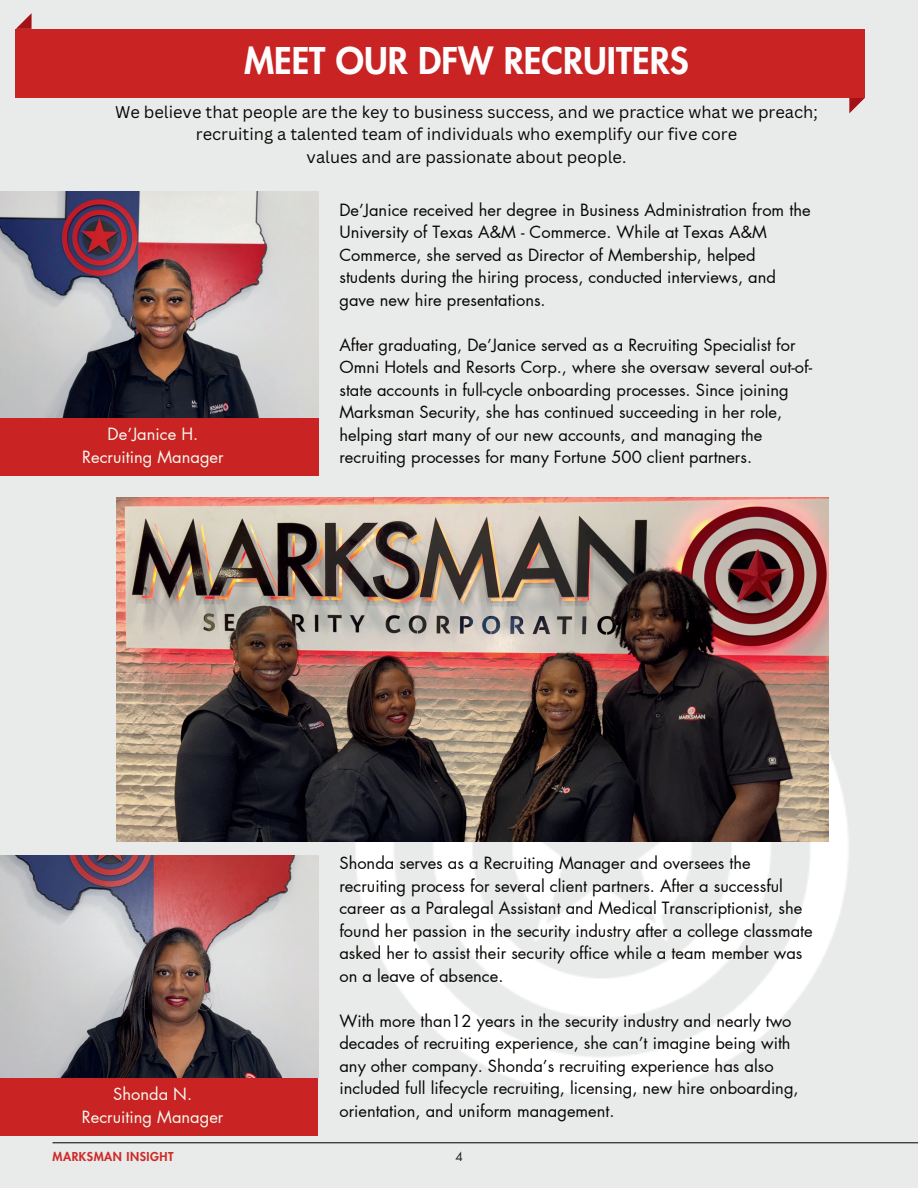
<style>
.page{position:relative;width:918px;height:1188px;background:#e9eaea}
.page>*{position:absolute;margin:0;border:0;box-sizing:border-box;transform-origin:0 0}
.t1{font:800 36px "Futura LT Pro";color:#fdfdfe}
.t2{font:16.5px/22.5px "Futura LT Pro";color:#080704}
.t3{font:16.5px/22.5px "Canva Sans";color:#080704;text-align:center}
.t4{font:16.5px/22.5px "Futura LT Pro";color:#f5f9ef;text-align:center}
.t5{font:800 12px "Futura LT Pro";letter-spacing:.045em;color:#ce2a27}
.t6{font:12px "Futura LT Pro";color:#212020}
</style>
<div class="page">
<svg style="left:849px;top:98px;width:16px;height:15px"></svg>
<div style="left:16px;top:29px;width:849px;height:69px;background:#c92323"></div>
<svg style="left:16px;top:13px;width:16px;height:16px"></svg>
<hr style="left:53px;top:1142px;width:865px;height:1px;background:#16191d">
<div style="left:0;top:418px;width:318px;height:58px;background:#c92323"></div>
<div style="left:0;top:1078px;width:318px;height:58px;background:#c92323"></div>
<img style="left:0;top:192px;width:319px;height:226px">
<img style="left:0;top:855px;width:319px;height:223px">
<img style="left:343px;top:753px;width:506px;height:343px">
<img style="left:116px;top:498px;width:713px;height:343px">
<p class="t1" style="left:244px;top:33px;width:446px">MEET OUR DFW RECRUITERS</p>
<p class="t3" style="left:115px;top:101px;width:704px">We believe that people are the key to business success, and we practice what we preach; recruiting a talented team of individuals who exemplify our five core<br>values and are passionate about people.</p>
<p class="t2" style="left:339px;top:198px;width:473px">De’Janice received her degree in Business Administration from the University of Texas A&amp;M - Commerce. While at Texas A&amp;M Commerce, she served as Director of Membership, helped students during the hiring process, conducted interviews, and gave new hire presentations.</p>
<p class="t2" style="left:339px;top:333px;width:474px">After graduating, De’Janice served as a Recruiting Specialist for Omni Hotels and Resorts Corp., where she oversaw several out-of&shy;state accounts in full-cycle onboarding processes. Since joining Marksman Security, she has continued succeeding in her role, helping start many of our new accounts, and managing the recruiting processes for many Fortune 500 client partners.</p>
<p class="t4" style="left:82px;top:423px;width:143px">De’Janice H.<br>Recruiting Manager</p>
<p class="t4" style="left:82px;top:1083px;width:143px">Shonda N.<br>Recruiting Manager</p>
<p class="t2" style="left:339px;top:852px;width:475px">Shonda serves as a Recruiting Manager and oversees the recruiting process for several client partners. After a successful career as a Paralegal Assistant and Medical Transcriptionist, she found her passion in the security industry after a college classmate asked her to assist their security office while a team member was on a leave of absence.</p>
<p class="t2" style="left:339px;top:1009px;width:461px">With more than12 years in the security industry and nearly two decades of recruiting experience, she can’t imagine being with any other company. Shonda’s recruiting experience has also included full lifecycle recruiting, licensing, new hire onboarding, orientation, and uniform management.</p>
<p class="t5" style="left:53px;top:1147px;width:122px">MARKSMAN INSIGHT</p>
<p class="t6" style="left:456px;top:1148px;width:9px">4</p>
</div>
